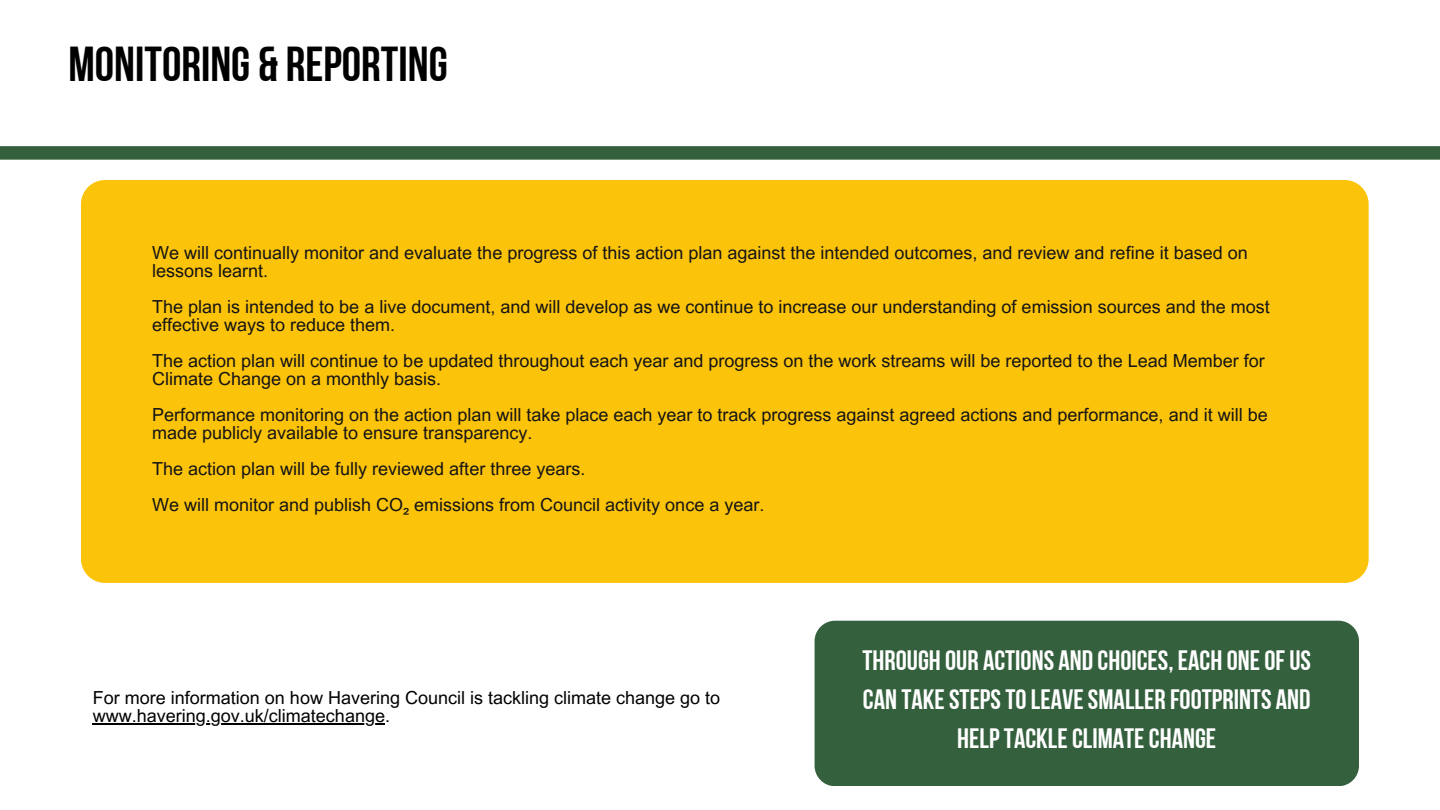
<style>
.page{position:relative;width:1440px;height:810px;background:#fff}
.page>*{position:absolute;margin:0;border:0;box-sizing:border-box;transform-origin:0 0}
.t1{font:48.9px "Bebas Neue Cyrillic";color:#000}
.t2{font:28px "Bebas Neue Cyrillic";color:#fff}
.t3{font:18px/36px "Arial MT Pro";color:#141414}
.t4{font:18px "Arial MT Pro";color:#000}
</style>
<div class="page">
<div style="left:81px;top:180px;width:1287px;height:403px;background:#fcc30b;border-radius:24px"></div>
<div style="left:815px;top:621px;width:544px;height:165px;background:#34603d;border-radius:21px"></div>
<hr style="left:93px;top:723px;width:292px;height:2px;background:#000">
<div style="left:0;top:146px;width:1440px;height:14px;background:#34603d"></div>
<h1 class="t1" style="left:68px;top:45px;width:381px">MONITORING &amp; REPORTING</h1>
<p class="t3" style="left:152px;top:237px;width:1097px">We will continually monitor and evaluate the progress of this action plan against the intended outcomes, and review and refine it based on</p>
<p class="t3" style="left:152px;top:255px;width:1119px">lessons learnt.<br>The plan is intended to be a live document, and will develop as we continue to increase our understanding of emission sources and the most</p>
<p class="t3" style="left:152px;top:309px;width:245px">effective ways to reduce them.</p>
<p class="t3" style="left:152px;top:345px;width:1114px">The action plan will continue to be updated throughout each year and progress on the work streams will be reported to the Lead Member for</p>
<p class="t3" style="left:152px;top:363px;width:1117px">Climate Change on a monthly basis.<br>Performance monitoring on the action plan will take place each year to track progress against agreed actions and performance, and it will be</p>
<p class="t3" style="left:152px;top:417px;width:382px">made publicly available to ensure transparency.</p>
<p class="t3" style="left:152px;top:453px;width:614px">The action plan will be fully reviewed after three years.<br>We will monitor and publish CO₂ emissions from Council activity once a year.</p>
<h1 class="t2" style="left:862px;top:649px;width:450px">THROUGH OUR ACTIONS AND CHOICES,EACH ONEOFUS</h1>
<p class="t4" style="left:93px;top:691px;width:629px">For more information on how Havering Council is tackling climate change go to</p>
<p class="t2" style="left:863px;top:688px;width:449px">CAN TAKESTEPSTOLEAVESMALLER FOOTPRINTS AND</p>
<p class="t4" style="left:93px;top:709px;width:299px">www.havering.gov.uk/climatechange.</p>
<p class="t2" style="left:957px;top:727px;width:261px">HELPTACKLECLIMATECHANGE</p>
</div>
